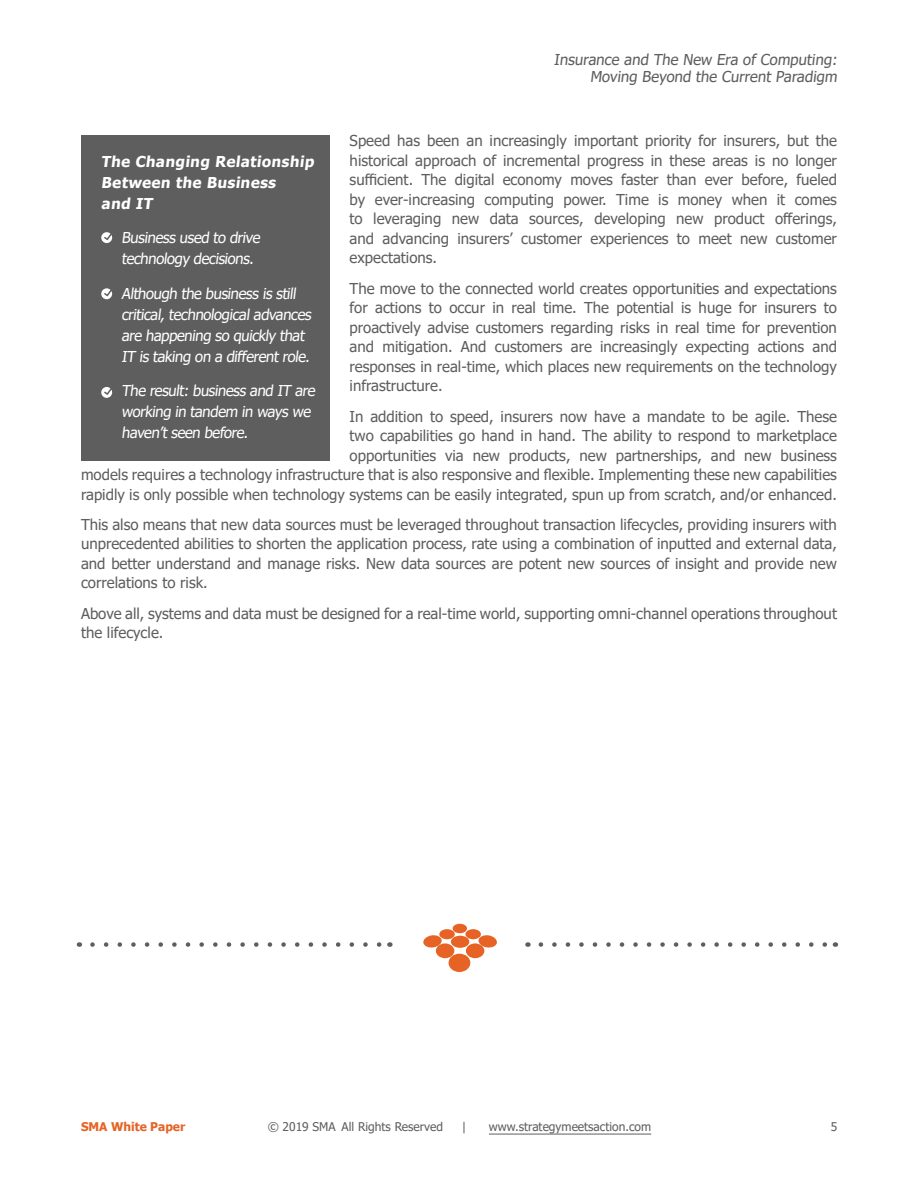
<style>
.page{position:relative;width:918px;height:1188px;background:#fff}
.page>*{position:absolute;margin:0;border:0;box-sizing:border-box;transform-origin:0 0}
.Paragraph{font:15px/19.5px "Tahoma";color:#5e5e5e;text-align:justify}
.t1{font:15px/21px "Tahoma";color:#fff}
.t2{font:700 15px/21px "Tahoma";color:#fff}
.t3{font:12px "Tahoma";color:#5e5e5e}
.t4{font:700 12px "Tahoma";color:#e66325}
</style>
<div class="page">
<hr style="left:489px;top:1134px;width:162px;height:1px;background:#5e5e5e">
<div style="left:81px;top:135px;width:248px;height:325px;background:#5e5e5e"></div>
<svg style="left:101px;top:232px;width:11px;height:11px"></svg>
<svg style="left:101px;top:288px;width:11px;height:11px"></svg>
<svg style="left:101px;top:387px;width:11px;height:11px"></svg>
<div style="left:453px;top:924px;width:14px;height:9px;background:#e66325;border-radius:50%"></div>
<div style="left:451px;top:936px;width:18px;height:12px;background:#e66325;border-radius:50%"></div>
<div style="left:449px;top:954px;width:21px;height:18px;background:#e66325;border-radius:50%"></div>
<div style="left:436px;top:943px;width:18px;height:15px;background:#e66325;border-radius:50%"></div>
<div style="left:439px;top:929px;width:16px;height:10px;background:#e66325;border-radius:50%"></div>
<svg style="left:423px;top:935px;width:19px;height:13px"></svg>
<div style="left:466px;top:943px;width:18px;height:15px;background:#e66325;border-radius:50%"></div>
<div style="left:465px;top:929px;width:16px;height:10px;background:#e66325;border-radius:50%"></div>
<svg style="left:478px;top:935px;width:19px;height:13px"></svg>
<svg style="left:92px;top:942px;width:290px;height:5px"></svg>
<svg style="left:541px;top:942px;width:286px;height:5px"></svg>
<p class="Paragraph" style="left:554px;top:53px;width:287px;line-height:16.5px;text-align:right">Insurance and The New Era of Computing:<br>Moving Beyond the Current Paradigm</p>
<p class="Paragraph" style="left:350px;top:132px;width:489px">Speed has been an increasingly important priority for insurers, but the historical approach of incremental progress in these areas is no longer sufficient. The digital economy moves faster than ever before, fueled by ever-increasing computing power. Time is money when it comes to leveraging new data sources, developing new product offerings, and advancing insurers’ customer experiences to meet new customer expectations.</p>
<p class="Paragraph" style="left:350px;top:279px;width:489px">The move to the connected world creates opportunities and expectations for actions to occur in real time. The potential is huge for insurers to proactively advise customers regarding risks in real time for prevention and mitigation. And customers are increasingly expecting actions and responses in real-time, which places new requirements on the technology infrastructure.</p>
<p class="Paragraph" style="left:81px;top:407px;width:758px;text-align:right">In addition to speed, insurers now have a mandate to be agile. These<br>two capabilities go hand in hand. The ability to respond to marketplace<br>opportunities via new products, new partnerships, and new business<br>models requires a technology infrastructure that is also responsive and flexible. Implementing these new capabilities rapidly is only possible when technology systems can be easily integrated, spun up from scratch, and/or enhanced.</p>
<p class="Paragraph" style="left:81px;top:516px;width:758px">This also means that new data sources must be leveraged throughout transaction lifecycles, providing insurers with unprecedented abilities to shorten the application process, rate using a combination of inputted and external data, and better understand and manage risks. New data sources are potent new sources of insight and provide new correlations to risk.</p>
<p class="Paragraph" style="left:81px;top:604px;width:758px">Above all, systems and data must be designed for a real-time world, supporting omni-channel operations throughout the lifecycle.</p>
<p class="t2" style="left:101px;top:151px;width:217px">The Changing Relationship<br>Between the Business<br>and IT</p>
<p class="t1" style="left:122px;top:228px;width:143px">Business used to drive technology decisions.</p>
<p class="t1" style="left:122px;top:284px;width:194px">Although the business is still critical, technological advances are happening so quickly that<br>IT is taking on a different role.</p>
<p class="t1" style="left:122px;top:381px;width:198px">The result: business and IT are working in tandem in ways we haven’t seen before.</p>
<p class="t4" style="left:81px;top:1118px;width:106px">SMA White Paper</p>
<p class="t3" style="left:268px;top:1119px;width:177px">© 2019 SMA All Rights Reserved</p>
<p class="t3" style="left:462px;top:1119px;width:6px">|</p>
<p class="t3" style="left:489px;top:1119px;width:164px">www.strategymeetsaction.com</p>
<p class="t3" style="left:831px;top:1119px;width:8px">5</p>
</div>
